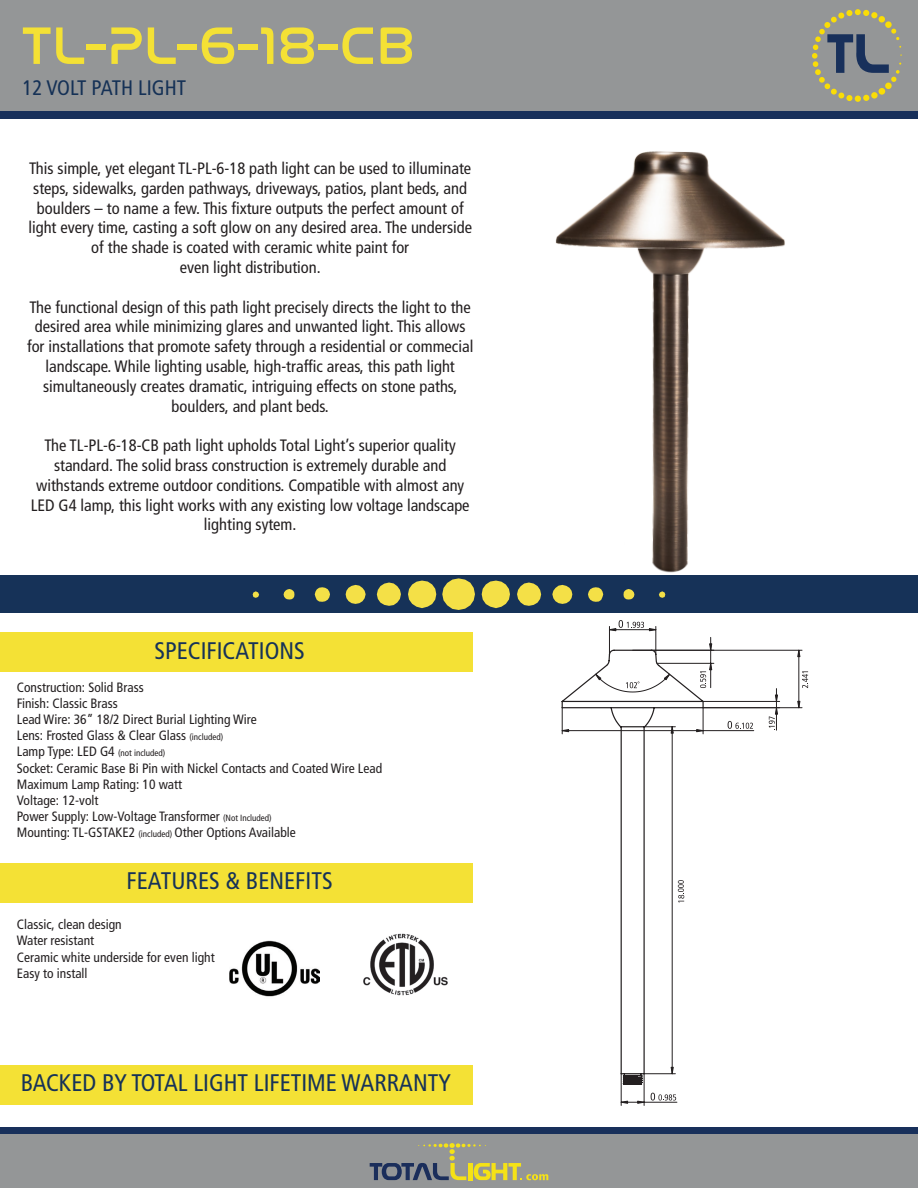
<style>
.page{position:relative;width:918px;height:1188px;background:#fff}
.page>*{position:absolute;margin:0;border:0;box-sizing:border-box;transform-origin:0 0}
.t1{font:54px "Nasalization Rg";color:#f4e135}
.t2{font:condensed 24px "Frutiger LT";color:#163258}
.t3{font:condensed 21px "Frutiger LT";color:#153156}
.t4{font:condensed 16.5px/19.8px "Frutiger LT";color:#231f20;text-align:center}
.t5{font:condensed 13.5px/16.2px "Frutiger LT";color:#231f20}
.s1{font-size:9px}
</style>
<div class="page">
<div style="left:0;top:1128px;width:918px;height:7px;background:#18305b"></div>
<div style="left:0;top:1134px;width:918px;height:54px;background:#949697"></div>
<svg style="left:370px;top:1143px;width:178px;height:37px"></svg>
<img style="left:555px;top:151px;width:230px;height:422px">
<div style="left:0;top:575px;width:918px;height:38px;background:#163258"></div>
<svg style="left:253px;top:591px;width:6px;height:7px"></svg>
<svg style="left:284px;top:589px;width:10px;height:11px"></svg>
<svg style="left:315px;top:587px;width:15px;height:15px"></svg>
<svg style="left:346px;top:585px;width:20px;height:19px"></svg>
<svg style="left:377px;top:583px;width:24px;height:23px"></svg>
<svg style="left:408px;top:581px;width:28px;height:27px"></svg>
<svg style="left:442px;top:578px;width:33px;height:32px"></svg>
<svg style="left:659px;top:591px;width:6px;height:7px"></svg>
<svg style="left:624px;top:589px;width:10px;height:11px"></svg>
<svg style="left:588px;top:587px;width:15px;height:15px"></svg>
<svg style="left:552px;top:585px;width:20px;height:19px"></svg>
<svg style="left:517px;top:583px;width:24px;height:23px"></svg>
<svg style="left:482px;top:581px;width:28px;height:27px"></svg>
<div style="left:0;top:0;width:918px;height:112px;background:#949697"></div>
<div style="left:0;top:112px;width:918px;height:7px;background:#18305b"></div>
<svg style="left:812px;top:9px;width:90px;height:93px"></svg>
<svg style="left:562px;top:734px;width:116px;height:370px"></svg>
<svg style="left:644px;top:734px;width:60px;height:340px"></svg>
<svg style="left:621px;top:1067px;width:56px;height:39px"></svg>
<svg style="left:561px;top:620px;width:247px;height:114px"></svg>
<svg style="left:678px;top:880px;width:6px;height:23px"></svg>
<div style="left:0;top:632px;width:473px;height:40px;background:#f4e135"></div>
<div style="left:0;top:864px;width:473px;height:39px;background:#f4e135"></div>
<div style="left:0;top:1065px;width:473px;height:40px;background:#f4e135"></div>
<img style="left:230px;top:940px;width:89px;height:57px">
<img style="left:363px;top:933px;width:85px;height:63px">
<h1 class="t1" style="left:21px;top:-4px;width:395px">TL-PL-6-18-CB</h1>
<p class="t3" style="left:22px;top:75px;width:165px">12 VOLT PATH LIGHT</p>
<p class="t4" style="left:28px;top:159px;width:445px">This simple, yet elegant TL-PL-6-18 path light can be used to illuminate steps, sidewalks, garden pathways, driveways, patios, plant beds, and boulders – to name a few. This fixture outputs the perfect amount of light every time, casting a soft glow on any desired area. The underside of the shade is coated with ceramic white paint for<br>even light distribution.</p>
<p class="t4" style="left:27px;top:297px;width:448px">The functional design of this path light precisely directs the light to the desired area while minimizing glares and unwanted light. This allows for installations that promote safety through a residential or commecial landscape. While lighting usable, high-traffic areas, this path light simultaneously creates dramatic, intriguing effects on stone paths, boulders, and plant beds.</p>
<p class="t4" style="left:31px;top:436px;width:440px">The TL-PL-6-18-CB path light upholds Total Light’s superior quality standard. The solid brass construction is extremely durable and withstands extreme outdoor conditions. Compatible with almost any LED G4 lamp, this light works with any existing low voltage landscape lighting sytem.</p>
<h2 class="t2" style="left:155px;top:637px;width:152px">SPECIFICATIONS</h2>
<p class="t5" style="left:17px;top:679px;width:367px">Construction: Solid Brass<br>Finish: Classic Brass<br>Lead Wire: 36” 18/2 Direct Burial Lighting Wire<br>Lens: Frosted Glass &amp; Clear Glass <span class="s1">(included)<br></span>Lamp Type: LED G4 <span class="s1">(not included)<br></span>Socket: Ceramic Base Bi Pin with Nickel Contacts and Coated Wire Lead Maximum Lamp Rating: 10 watt<br>Voltage: 12-volt<br>Power Supply: Low-Voltage Transformer <span class="s1">(Not Included)<br></span>Mounting: TL-GSTAKE2 <span class="s1">(included)</span> Other Options Available</p>
<h2 class="t2" style="left:127px;top:867px;width:208px">FEATURES &amp; BENEFITS</h2>
<p class="t5" style="left:17px;top:917px;width:199px">Classic, clean design<br>Water resistant<br>Ceramic white underside for even light<br>Easy to install</p>
<h2 class="t2" style="left:21px;top:1068px;width:432px">BACKED BY TOTAL LIGHT LIFETIME WARRANTY</h2>
</div>
